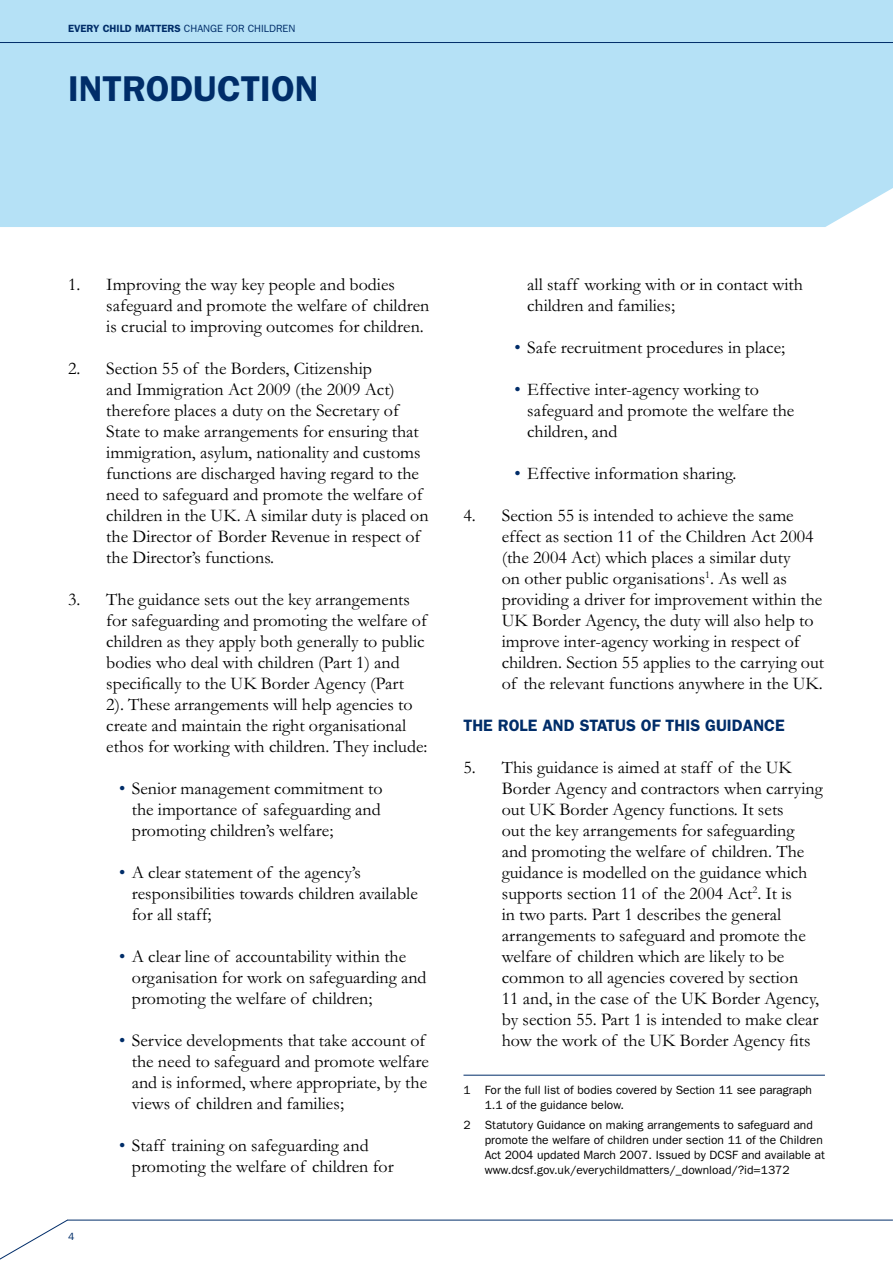
<style>
.page{position:relative;width:893px;height:1263px;background:#fff}
.page>*{position:absolute;margin:0;border:0;box-sizing:border-box;transform-origin:0 0}
.t1{font:600 36px "Franklin Gothic";color:#002d69}
.t2{font:18px/21px "Garamond";color:#000}
.t3{font:600 16.5px "Franklin Gothic";color:#002d69}
.t4{font:12px/15px "Franklin Gothic";color:#000}
.t5{font:600 10.5px "Franklin Gothic";color:#002d69}
.s1{font-weight:400}
.s2{color:#002d69}
</style>
<div class="page">
<hr style="left:68px;top:1220px;width:825px;height:1px;background:#002d69">
<svg style="left:0;top:1219px;width:68px;height:41px"></svg>
<div style="left:0;top:0;width:893px;height:227px;background:#b5e1f6"></div>
<hr style="left:0;top:42px;width:893px;height:1px;background:#002d69">
<hr style="left:463px;top:1075px;width:362px;height:1px;background:#002d69">
<p class="t5" style="left:68px;top:22px;width:229px">EVERY CHILD MATTERS <span class="s1">CHANGE FOR CHILDREN</span></p>
<h1 class="t1" style="left:68px;top:67px;width:252px">INTRODUCTION</h1>
<p class="t2" style="left:106px;top:274px;width:325px;text-indent:-38px">1. Improving the way key people and bodies safeguard and promote the welfare of children is crucial to improving outcomes for children.</p>
<p class="t2" style="left:106px;top:358px;width:324px;text-indent:-38px">2. Section 55 of the Borders, Citizenship<br>and Immigration Act 2009 (the 2009 Act) therefore places a duty on the Secretary of State to make arrangements for ensuring that immigration, asylum, nationality and customs functions are discharged having regard to the need to safeguard and promote the welfare of children in the UK. A similar duty is placed on the Director of Border Revenue in respect of the Director’s functions.</p>
<p class="t2" style="left:106px;top:589px;width:323px;text-indent:-38px">3. The guidance sets out the key arrangements for safeguarding and promoting the welfare of children as they apply both generally to public bodies who deal with children (Part 1) and specifically to the UK Border Agency (Part<br>2). These arrangements will help agencies to create and maintain the right organisational ethos for working with children. They include:</p>
<p class="t2" style="left:132px;top:778px;width:252px;text-align:justify;text-indent:-13px"><span class="s2">•</span> Senior management commitment to the importance of safeguarding and promoting children’s welfare;</p>
<p class="t2" style="left:132px;top:862px;width:288px;text-indent:-13px"><span class="s2">•</span> A clear statement of the agency’s responsibilities towards children available for all staff;</p>
<p class="t2" style="left:132px;top:946px;width:296px;text-indent:-13px"><span class="s2">•</span> A clear line of accountability within the organisation for work on safeguarding and promoting the welfare of children;</p>
<p class="t2" style="left:132px;top:1030px;width:299px;text-indent:-13px"><span class="s2">•</span> Service developments that take account of the need to safeguard and promote welfare and is informed, where appropriate, by the views of children and families;</p>
<p class="t2" style="left:132px;top:1135px;width:263px;text-indent:-13px"><span class="s2">•</span> Staff training on safeguarding and promoting the welfare of children for</p>
<p class="t2" style="left:527px;top:274px;width:277px">all staff working with or in contact with children and families;</p>
<p class="t2" style="left:514px;top:337px;width:272px"><span class="s2">•</span> Safe recruitment procedures in place;</p>
<p class="t2" style="left:527px;top:379px;width:269px;text-indent:-13px"><span class="s2">•</span> Effective inter-agency working to safeguard and promote the welfare the children, and</p>
<p class="t2" style="left:514px;top:463px;width:223px"><span class="s2">•</span> Effective information sharing.</p>
<p class="t2" style="left:502px;top:505px;width:324px;text-indent:-38px">4. Section 55 is intended to achieve the same effect as section 11 of the Children Act 2004 (the 2004 Act) which places a similar duty<br>on other public organisations . As well as providing a driver for improvement within the UK Border Agency, the duty will also help to improve inter-agency working in respect of children. Section 55 applies to the carrying out of the relevant functions anywhere in the UK.</p>
<p class="t3" style="left:463px;top:716px;width:56px">THE ROLE</p>
<p class="t3" style="left:542px;top:716px;width:12px">AND</p>
<p class="t3" style="left:580px;top:716px;width:21px">STATUS</p>
<p class="t3" style="left:641px;top:716px;width:35px">OF THIS</p>
<p class="t3" style="left:705px;top:716px;width:22px">GUIDANCE</p>
<p class="t2" style="left:502px;top:757px;width:323px;text-indent:-38px">5. This guidance is aimed at staff of the UK Border Agency and contractors when carrying out UK Border Agency functions. It sets<br>out the key arrangements for safeguarding and promoting the welfare of children. The guidance is modelled on the guidance which supports section 11 of the 2004 Act . It is<br>in two parts. Part 1 describes the general arrangements to safeguard and promote the welfare of children which are likely to be common to all agencies covered by section<br>11 and, in the case of the UK Border Agency, by section 55. Part 1 is intended to make clear how the work of the UK Border Agency fits</p>
<p class="t4" style="left:485px;top:1082px;width:329px">For the full list of bodies covered by Section 11 see paragraph<br>1.1 of the guidance below.</p>
<p class="t4" style="left:485px;top:1117px;width:342px">Statutory Guidance on making arrangements to safeguard and promote the welfare of children under section 11 of the Children Act 2004 updated March 2007. Issued by DCSF and available at www.dcsf.gov.uk/everychildmatters/_download/?id=1372</p>
</div>
